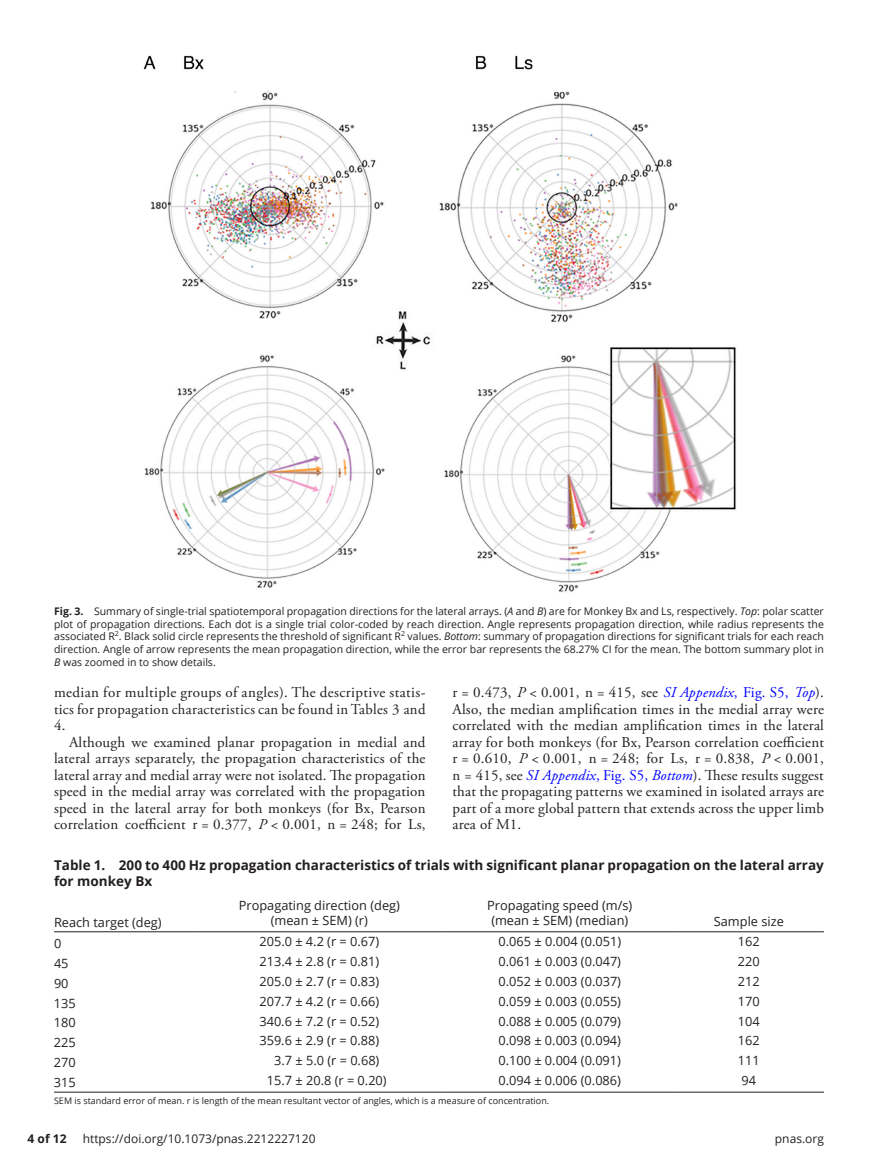
<style>
.page{position:relative;width:878px;height:1175px;background:#fff}
.page>*{position:absolute;margin:0;border:0;box-sizing:border-box;transform-origin:0 0}
.t1{font:15px/16.5px "Adobe Garamond Pro";letter-spacing:.01em;color:#231f20;text-align:justify}
.t2{font:700 13.5px/16.5px "Open Sans";color:#231f20}
.t3{font:12.75px/15px "Open Sans";color:#231f20;text-align:center}
.t4{font:12px "Open Sans";color:#231f20}
.t5{font:700 12px "Open Sans";color:#231f20}
.t6{font:10.5px/12.8px "Open Sans";color:#231f20;text-align:justify}
.t7{font:9px "Open Sans";color:#231f20}
.t8{font:7.05px "Open Sans";color:#231f20}
.s1{font-weight:700}
.s2{font-style:italic}
.s3{font-style:italic;color:#00f}
.s4{color:#00f}
</style>
<div class="page">
<img style="left:143px;top:55px;width:593px;height:537px">
<hr style="left:54px;top:931px;width:139px;height:1px;background:#231f20">
<hr style="left:193px;top:931px;width:252px;height:1px;background:#231f20">
<hr style="left:445px;top:931px;width:228px;height:1px;background:#231f20">
<hr style="left:673px;top:931px;width:150px;height:1px;background:#231f20">
<hr style="left:54px;top:1091px;width:139px;height:1px;background:#231f20">
<hr style="left:193px;top:1091px;width:252px;height:1px;background:#231f20">
<hr style="left:445px;top:1091px;width:228px;height:1px;background:#231f20">
<hr style="left:673px;top:1091px;width:150px;height:1px;background:#231f20">
<p class="t6" style="left:54px;top:604px;width:771px"><span class="s1">Fig. 3.</span> Summary of single-trial spatiotemporal propagation directions for the lateral arrays. (<span class="s2">A</span> and <span class="s2">B</span>) are for Monkey Bx and Ls, respectively. <span class="s2">Top</span>: polar scatter plot of propagation directions. Each dot is a single trial color-coded by reach direction. Angle represents propagation direction, while radius represents the associated R . Black solid circle represents the threshold of significant R</p>
<p class="t8" style="left:115px;top:628px;width:5px">2</p>
<p class="t8" style="left:401px;top:628px;width:5px">2</p>
<p class="t6" style="left:54px;top:630px;width:771px;text-indent:353px">values. <span class="s2">Bottom</span>: summary of propagation directions for significant trials for each reach direction. Angle of arrow represents the mean propagation direction, while the error bar represents the 68.27% CI for the mean. The bottom summary plot in <span class="s2">B</span> was zoomed in to show details.</p>
<p class="t1" style="left:54px;top:684px;width:373px">median for multiple groups of angles). The descriptive statis&shy;tics for propagation characteristics can be found in Tables 3 and 4.</p>
<p class="t1" style="left:54px;top:734px;width:373px;text-indent:15px">Although we examined planar propagation in medial and lateral arrays separately, the propagation characteristics of the lateral array and medial array were not isolated. The propagation speed in the medial array was correlated with the propagation speed in the lateral array for both monkeys (for Bx, Pearson correlation coefficient r = 0.377, <span class="s2">P</span> &lt; 0.001, n = 248; for Ls,</p>
<p class="t1" style="left:452px;top:684px;width:373px">r = 0.473, <span class="s2">P</span> &lt; 0.001, n = 415, see <span class="s3">SI Appendix</span><span class="s4">, Fig. S5,</span> <span class="s3">Top</span>).<br>Also, the median amplification times in the medial array were correlated with the median amplification times in the lateral array for both monkeys (for Bx, Pearson correlation coefficient r = 0.610, <span class="s2">P</span> &lt; 0.001, n = 248; for Ls, r = 0.838, <span class="s2">P</span> &lt; 0.001, n = 415, see <span class="s3">SI Appendix</span><span class="s4">, Fig. S5,</span> <span class="s3">Bottom</span>). These results suggest that the propagating patterns we examined in isolated arrays are part of a more global pattern that extends across the upper limb area of M1.</p>
<p class="t2" style="left:54px;top:856px;width:771px">Table 1. 200 to 400 Hz propagation characteristics of trials with significant planar propagation on the lateral array for monkey Bx</p>
<p class="t3" style="left:54px;top:914px;width:109px">Reach target (deg)</p>
<p class="t3" style="left:239px;top:898px;width:162px">Propagating direction (deg) (mean ± SEM) (r)</p>
<p class="t3" style="left:487px;top:898px;width:146px">Propagating speed (m/s) (mean ± SEM) (median)</p>
<p class="t3" style="left:713px;top:913px;width:71px">Sample size</p>
<p class="t3" style="left:54px;top:935px;width:9px">0</p>
<p class="t3" style="left:259px;top:934px;width:121px">205.0 ± 4.2 (r = 0.67)</p>
<p class="t3" style="left:498px;top:934px;width:124px">0.065 ± 0.004 (0.051)</p>
<p class="t3" style="left:737px;top:934px;width:23px">162</p>
<p class="t3" style="left:54px;top:955px;width:16px">45</p>
<p class="t3" style="left:259px;top:953px;width:121px">213.4 ± 2.8 (r = 0.81)</p>
<p class="t3" style="left:498px;top:953px;width:124px">0.061 ± 0.003 (0.047)</p>
<p class="t3" style="left:737px;top:953px;width:23px">220</p>
<p class="t3" style="left:54px;top:975px;width:16px">90</p>
<p class="t3" style="left:259px;top:973px;width:121px">205.0 ± 2.7 (r = 0.83)</p>
<p class="t3" style="left:498px;top:973px;width:124px">0.052 ± 0.003 (0.037)</p>
<p class="t3" style="left:737px;top:973px;width:23px">212</p>
<p class="t3" style="left:54px;top:995px;width:23px">135</p>
<p class="t3" style="left:259px;top:993px;width:121px">207.7 ± 4.2 (r = 0.66)</p>
<p class="t3" style="left:498px;top:993px;width:124px">0.059 ± 0.003 (0.055)</p>
<p class="t3" style="left:737px;top:993px;width:23px">170</p>
<p class="t3" style="left:54px;top:1015px;width:23px">180</p>
<p class="t3" style="left:259px;top:1013px;width:121px">340.6 ± 7.2 (r = 0.52)</p>
<p class="t3" style="left:498px;top:1013px;width:124px">0.088 ± 0.005 (0.079)</p>
<p class="t3" style="left:737px;top:1013px;width:23px">104</p>
<p class="t3" style="left:54px;top:1034px;width:23px">225</p>
<p class="t3" style="left:259px;top:1033px;width:121px">359.6 ± 2.9 (r = 0.88)</p>
<p class="t3" style="left:498px;top:1033px;width:124px">0.098 ± 0.003 (0.094)</p>
<p class="t3" style="left:737px;top:1033px;width:23px">162</p>
<p class="t3" style="left:54px;top:1054px;width:23px">270</p>
<p class="t3" style="left:274px;top:1052px;width:107px">3.7 ± 5.0 (r = 0.68)</p>
<p class="t3" style="left:498px;top:1052px;width:124px">0.100 ± 0.004 (0.091)</p>
<p class="t3" style="left:737px;top:1052px;width:23px">111</p>
<p class="t3" style="left:54px;top:1074px;width:23px">315</p>
<p class="t3" style="left:267px;top:1072px;width:121px">15.7 ± 20.8 (r = 0.20)</p>
<p class="t3" style="left:498px;top:1072px;width:124px">0.094 ± 0.006 (0.086)</p>
<p class="t3" style="left:741px;top:1072px;width:16px">94</p>
<p class="t7" style="left:54px;top:1095px;width:496px">SEM is standard error of mean. r is length of the mean resultant vector of angles, which is a measure of concentration.</p>
<p class="t5" style="left:28px;top:1130px;width:40px">4 of 12</p>
<p class="t4" style="left:83px;top:1130px;width:234px">https://doi.org/10.1073/pnas.2212227120</p>
<p class="t4" style="left:774px;top:1130px;width:51px">pnas.org</p>
</div>
